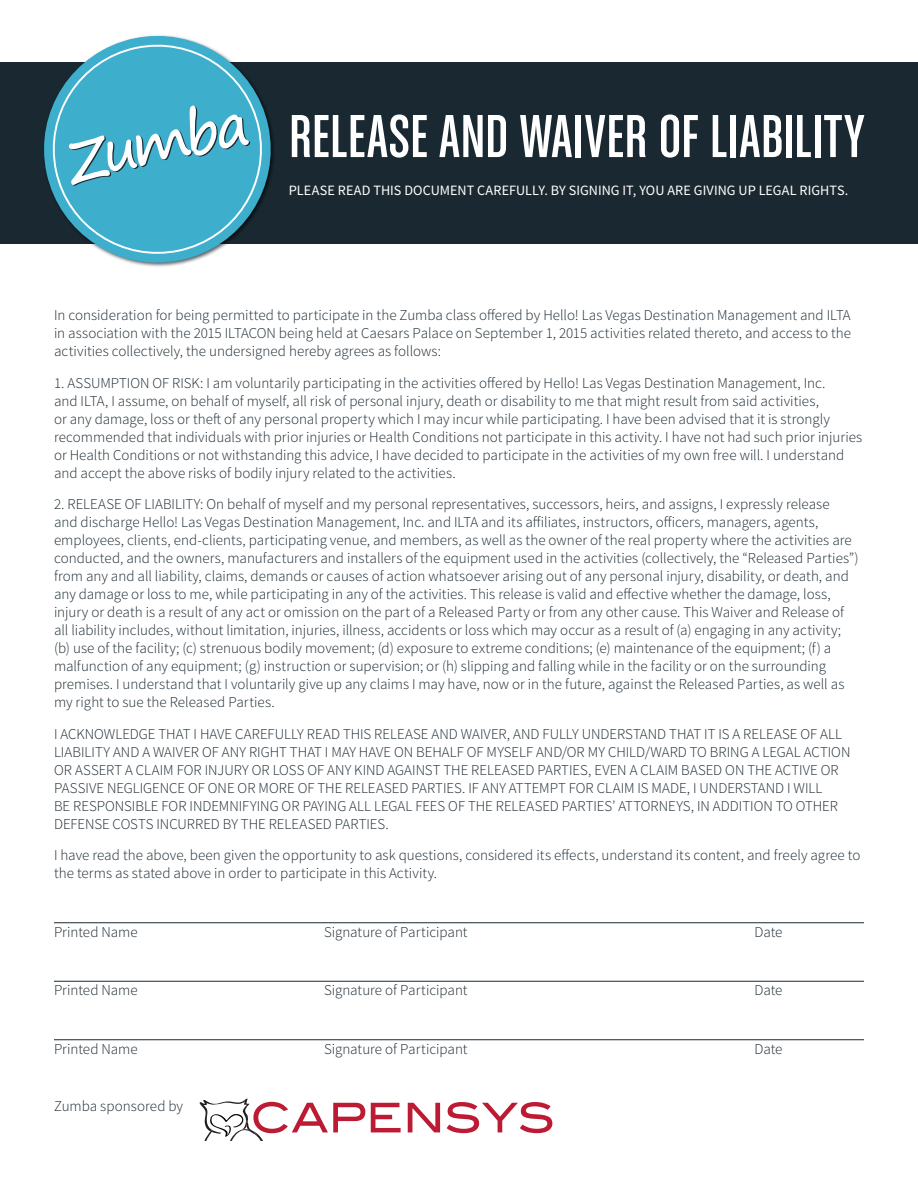
<style>
.page{position:relative;width:918px;height:1188px;background:#fff}
.page>*{position:absolute;margin:0;border:0;box-sizing:border-box;transform-origin:0 0}
.t1{font:64.5px "Chalet Comprime Cologne Sixty";letter-spacing:.01em;color:#fff}
.t2{font:300 15px/18px "Source Sans Pro";color:#1a2831}
.t3{font:14.25px "Source Sans Pro";letter-spacing:.005em;color:#fff}
</style>
<div class="page">
<hr style="left:54px;top:922px;width:810px;height:1px;background:#1a2831">
<hr style="left:54px;top:981px;width:810px;height:1px;background:#1a2831">
<hr style="left:54px;top:1039px;width:810px;height:1px;background:#1a2831">
<div style="left:0;top:62px;width:918px;height:181px;background:#1a2831"></div>
<svg style="left:42px;top:35px;width:229px;height:230px"></svg>
<svg style="left:69px;top:105px;width:181px;height:81px;background:#5fb7cf"></svg>
<svg style="left:371px;top:1103px;width:30px;height:29px"></svg>
<svg style="left:408px;top:1103px;width:32px;height:29px"></svg>
<svg style="left:447px;top:1102px;width:105px;height:31px"></svg>
<svg style="left:200px;top:1098px;width:165px;height:43px"></svg>
<p class="t1" style="left:289px;top:101px;width:577px">RELEASE AND WAIVER OF LIABILITY</p>
<p class="t3" style="left:289px;top:181px;width:561px">PLEASE READ THIS DOCUMENT CAREFULLY. BY SIGNING IT, YOU ARE GIVING UP LEGAL RIGHTS.</p>
<p class="t2" style="left:54px;top:306px;width:799px;text-align:justify">In consideration for being permitted to participate in the Zumba class offered by Hello! Las Vegas Destination Management and ILTA in association with the 2015 ILTACON being held at Caesars Palace on September 1, 2015 activities related thereto, and access to the activities collectively, the undersigned hereby agrees as follows:</p>
<p class="t2" style="left:54px;top:374px;width:810px">1. ASSUMPTION OF RISK: I am voluntarily participating in the activities offered by Hello! Las Vegas Destination Management, Inc.<br>and ILTA, I assume, on behalf of myself, all risk of personal injury, death or disability to me that might result from said activities,<br>or any damage, loss or theft of any personal property which I may incur while participating. I have been advised that it is strongly recommended that individuals with prior injuries or Health Conditions not participate in this activity. I have not had such prior injuries or Health Conditions or not withstanding this advice, I have decided to participate in the activities of my own free will. I understand and accept the above risks of bodily injury related to the activities.</p>
<p class="t2" style="left:54px;top:495px;width:806px">2. RELEASE OF LIABILITY: On behalf of myself and my personal representatives, successors, heirs, and assigns, I expressly release<br>and discharge Hello! Las Vegas Destination Management, Inc. and ILTA and its affiliates, instructors, officers, managers, agents, employees, clients, end-clients, participating venue, and members, as well as the owner of the real property where the activities are conducted, and the owners, manufacturers and installers of the equipment used in the activities (collectively, the “Released Parties”) from any and all liability, claims, demands or causes of action whatsoever arising out of any personal injury, disability, or death, and any damage or loss to me, while participating in any of the activities. This release is valid and effective whether the damage, loss, injury or death is a result of any act or omission on the part of a Released Party or from any other cause. This Waiver and Release of all liability includes, without limitation, injuries, illness, accidents or loss which may occur as a result of (a) engaging in any activity; (b) use of the facility; (c) strenuous bodily movement; (d) exposure to extreme conditions; (e) maintenance of the equipment; (f) a malfunction of any equipment; (g) instruction or supervision; or (h) slipping and falling while in the facility or on the surrounding premises. I understand that I voluntarily give up any claims I may have, now or in the future, against the Released Parties, as well as my right to sue the Released Parties.</p>
<p class="t2" style="left:54px;top:725px;width:798px">I ACKNOWLEDGE THAT I HAVE CAREFULLY READ THIS RELEASE AND WAIVER, AND FULLY UNDERSTAND THAT IT IS A RELEASE OF ALL LIABILITY AND A WAIVER OF ANY RIGHT THAT I MAY HAVE ON BEHALF OF MYSELF AND/OR MY CHILD/WARD TO BRING A LEGAL ACTION OR ASSERT A CLAIM FOR INJURY OR LOSS OF ANY KIND AGAINST THE RELEASED PARTIES, EVEN A CLAIM BASED ON THE ACTIVE OR PASSIVE NEGLIGENCE OF ONE OR MORE OF THE RELEASED PARTIES. IF ANY ATTEMPT FOR CLAIM IS MADE, I UNDERSTAND I WILL<br>BE RESPONSIBLE FOR INDEMNIFYING OR PAYING ALL LEGAL FEES OF THE RELEASED PARTIES’ ATTORNEYS, IN ADDITION TO OTHER DEFENSE COSTS INCURRED BY THE RELEASED PARTIES.</p>
<p class="t2" style="left:54px;top:846px;width:808px">I have read the above, been given the opportunity to ask questions, considered its effects, understand its content, and freely agree to the terms as stated above in order to participate in this Activity.</p>
<p class="t2" style="left:54px;top:923px;width:85px">Printed Name</p>
<p class="t2" style="left:324px;top:923px;width:145px">Signature of Participant</p>
<p class="t2" style="left:754px;top:923px;width:30px">Date</p>
<p class="t2" style="left:54px;top:981px;width:85px">Printed Name</p>
<p class="t2" style="left:324px;top:981px;width:145px">Signature of Participant</p>
<p class="t2" style="left:754px;top:981px;width:30px">Date</p>
<p class="t2" style="left:54px;top:1040px;width:85px">Printed Name</p>
<p class="t2" style="left:324px;top:1040px;width:145px">Signature of Participant</p>
<p class="t2" style="left:754px;top:1040px;width:30px">Date</p>
<p class="t2" style="left:54px;top:1097px;width:131px">Zumba sponsored by</p>
</div>
